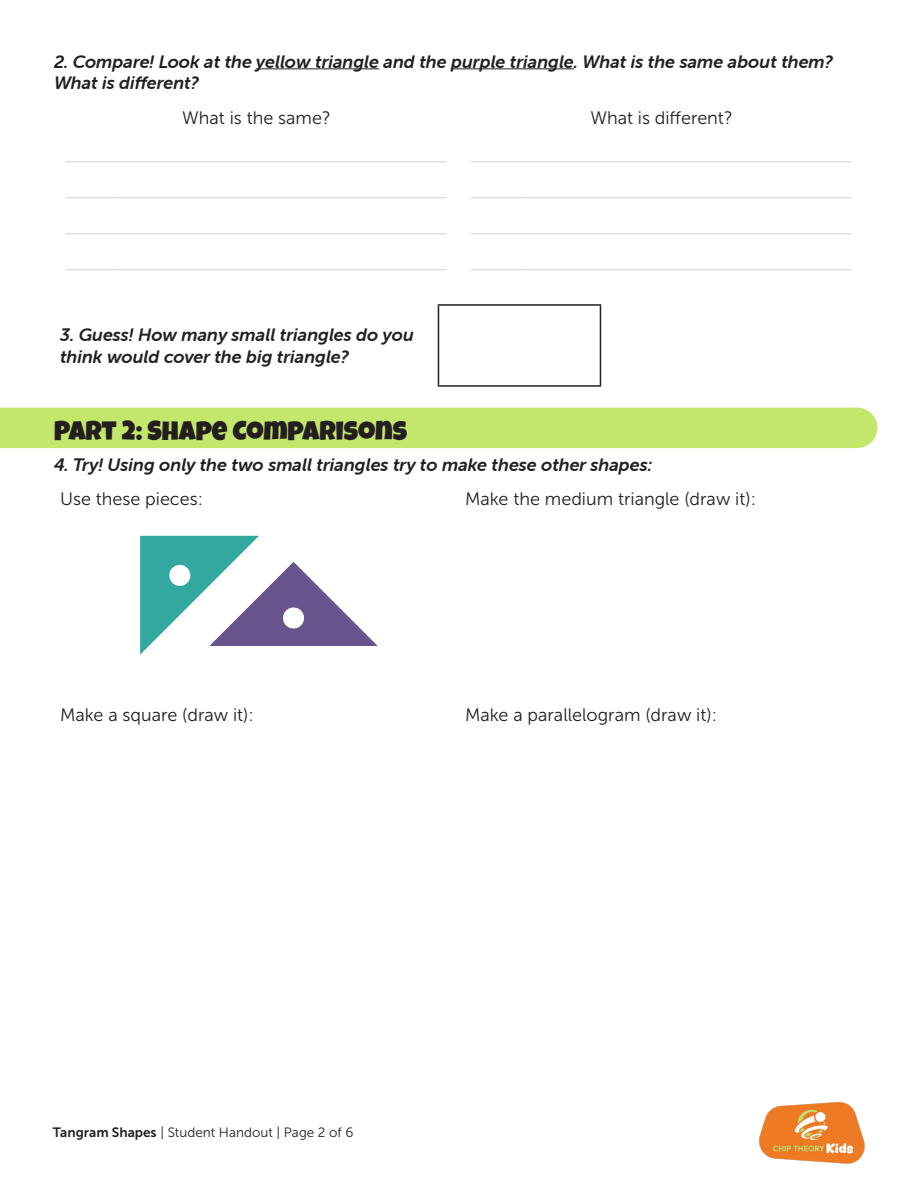
<style>
.page{position:relative;width:918px;height:1188px;background:#fff}
.page>*{position:absolute;margin:0;border:0;box-sizing:border-box;transform-origin:0 0}
.Header_1{font:27px "Luckiest Guy";color:#231f20}
.t1{font:18px/36px "Helvetica";color:#c7c8ca;text-align:justify}
.Worksheet_Question{font:italic 18px/21.6px "Museo Sans Rounded 700";color:#231f20}
.Body_Text{font:18px "Museo Sans 300";color:#231f20}
.t2{font:13.5px "Museo Sans 300";color:#231f20}
.s1{font-family:"Museo Sans 700"}
</style>
<div class="page">
<img style="left:759px;top:1102px;width:106px;height:62px">
<hr style="left:256px;top:68px;width:123px;height:1px;background:#231f20">
<hr style="left:451px;top:68px;width:123px;height:1px;background:#231f20">
<div style="left:0;top:408px;width:878px;height:40px;background:#c2e76b"></div>
<hr style="left:438px;top:385px;width:163px;height:2px;background:#231f20">
<hr style="left:438px;top:304px;width:163px;height:2px;background:#231f20">
<hr style="left:438px;top:306px;width:1px;height:79px;background:#231f20">
<hr style="left:600px;top:306px;width:1px;height:79px;background:#231f20">
<svg style="left:140px;top:536px;width:238px;height:119px"></svg>
<div style="left:169px;top:565px;width:21px;height:21px;background:#fff;border-radius:50%"></div>
<p class="Worksheet_Question" style="left:54px;top:51px;width:780px">2. Compare! Look at the yellow triangle and the purple triangle. What is the same about them?<br>What is different?</p>
<p class="Body_Text" style="left:182px;top:108px;width:150px">What is the same?</p>
<p class="t1" style="left:66px;top:136px;width:382px">______________________________________</p>
<p class="t1" style="left:66px;top:172px;width:382px">______________________________________ ______________________________________ ______________________________________</p>
<p class="Body_Text" style="left:590px;top:108px;width:144px">What is different?</p>
<p class="t1" style="left:471px;top:136px;width:382px">______________________________________</p>
<p class="t1" style="left:471px;top:172px;width:382px">______________________________________ ______________________________________ ______________________________________</p>
<p class="Worksheet_Question" style="left:60px;top:324px;width:355px">3. Guess! How many small triangles do you think would cover the big triangle?</p>
<p class="Header_1" style="left:54px;top:413px;width:355px">PART 2: SHAPE COMPARISONS</p>
<p class="Worksheet_Question" style="left:54px;top:454px;width:600px">4. Try! Using only the two small triangles try to make these other shapes:</p>
<p class="Body_Text" style="left:60px;top:489px;width:145px">Use these pieces:</p>
<p class="Body_Text" style="left:465px;top:489px;width:292px">Make the medium triangle (draw it):</p>
<p class="Body_Text" style="left:60px;top:705px;width:195px">Make a square (draw it):</p>
<p class="Body_Text" style="left:465px;top:705px;width:253px">Make a parallelogram (draw it):</p>
<p class="t2" style="left:53px;top:1125px;width:302px"><span class="s1">Tangram Shapes</span> | Student Handout | Page 2 of 6</p>
</div>
